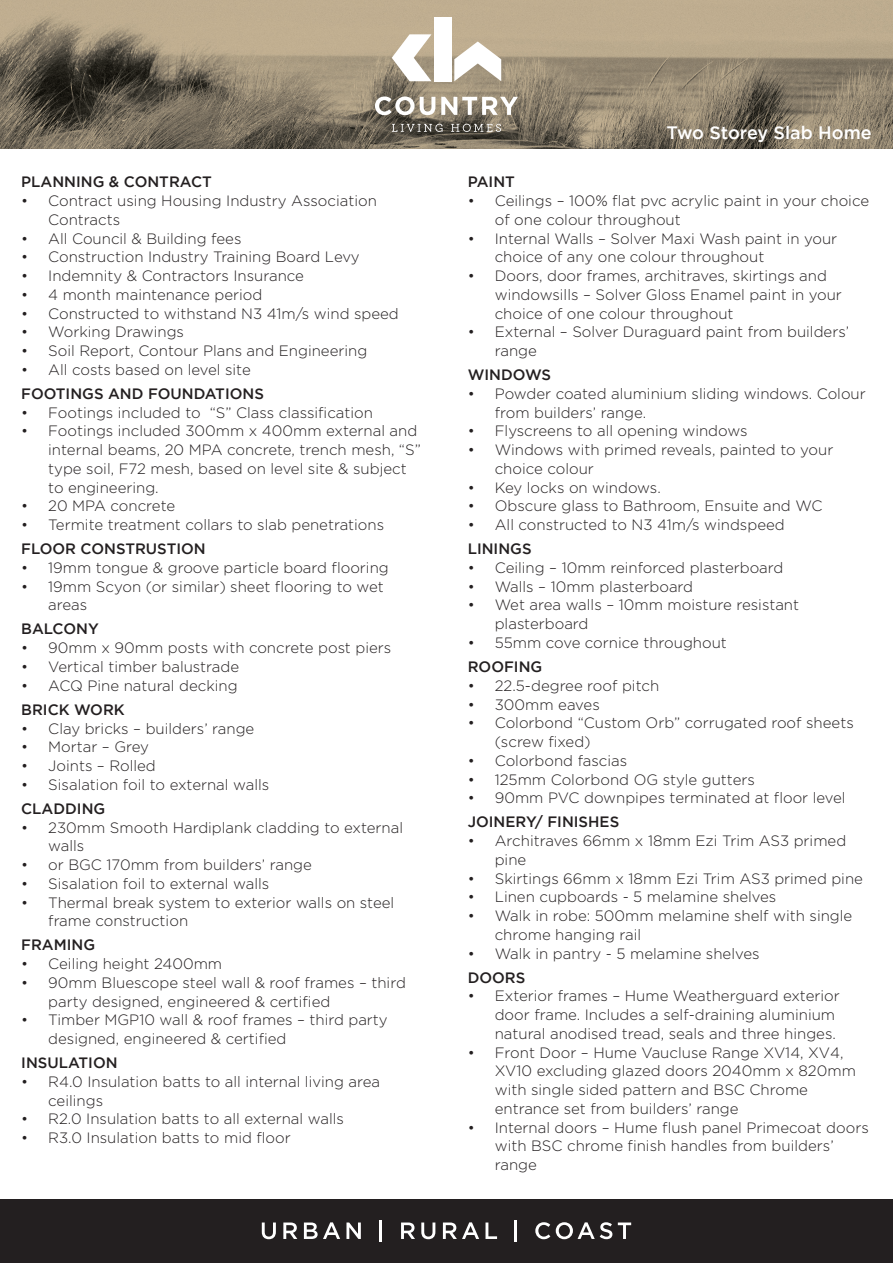
<style>
.page{position:relative;width:893px;height:1263px;background:#fff}
.page>*{position:absolute;margin:0;border:0;box-sizing:border-box;transform-origin:0 0}
.t1{font:500 18px "Gotham";color:#fff}
.t2{font:300 15px/18.8px "Gotham";color:#231f20}
.t3{font:500 15px "Gotham";color:#231f20}
</style>
<div class="page">
<img style="left:0;top:0;width:893px;height:149px">
<div style="left:0;top:1199px;width:893px;height:64px;background:#231f20"></div>
<svg style="left:262px;top:1222px;width:14px;height:17px"></svg>
<svg style="left:283px;top:1222px;width:14px;height:17px"></svg>
<svg style="left:304px;top:1222px;width:36px;height:17px"></svg>
<svg style="left:346px;top:1222px;width:15px;height:17px"></svg>
<hr style="left:380px;top:1220px;width:2px;height:22px;background:#fff">
<svg style="left:401px;top:1222px;width:14px;height:17px"></svg>
<svg style="left:421px;top:1222px;width:14px;height:17px"></svg>
<svg style="left:443px;top:1222px;width:36px;height:17px"></svg>
<svg style="left:485px;top:1222px;width:12px;height:17px"></svg>
<hr style="left:515px;top:1220px;width:2px;height:22px;background:#fff">
<svg style="left:535px;top:1222px;width:15px;height:17px"></svg>
<svg style="left:556px;top:1222px;width:56px;height:17px"></svg>
<svg style="left:618px;top:1222px;width:13px;height:17px"></svg>
<svg style="left:375px;top:96px;width:60px;height:19px"></svg>
<svg style="left:441px;top:97px;width:77px;height:18px"></svg>
<svg style="left:392px;top:124px;width:51px;height:8px"></svg>
<svg style="left:451px;top:124px;width:50px;height:8px"></svg>
<div style="left:434px;top:17px;width:18px;height:64px;background:#fff"></div>
<svg style="left:392px;top:34px;width:39px;height:47px"></svg>
<svg style="left:454px;top:41px;width:47px;height:40px"></svg>
<p class="t3" style="left:21px;top:174px;width:192px">PLANNING &amp; CONTRACT</p>
<p class="t2" style="left:48px;top:191px;width:330px;text-indent:-27px">• Contract using Housing Industry Association<br>Contracts</p>
<p class="t2" style="left:21px;top:229px;width:222px">• All Council &amp; Building fees</p>
<p class="t2" style="left:21px;top:248px;width:340px">• Construction Industry Training Board Levy</p>
<p class="t2" style="left:21px;top:266px;width:284px">• Indemnity &amp; Contractors Insurance</p>
<p class="t2" style="left:21px;top:285px;width:243px">• 4 month maintenance period</p>
<p class="t2" style="left:21px;top:304px;width:379px">• Constructed to withstand N3 41m/s wind speed</p>
<p class="t2" style="left:21px;top:323px;width:164px">• Working Drawings</p>
<p class="t2" style="left:21px;top:341px;width:348px">• Soil Report, Contour Plans and Engineering</p>
<p class="t2" style="left:21px;top:360px;width:231px">• All costs based on level site</p>
<p class="t3" style="left:21px;top:385px;width:244px">FOOTINGS AND FOUNDATIONS</p>
<p class="t2" style="left:21px;top:403px;width:353px">• Footings included to “S” Class classification</p>
<p class="t2" style="left:48px;top:422px;width:374px;text-indent:-27px">• Footings included 300mm x 400mm external and internal beams, 20 MPA concrete, trench mesh, “S” type soil, F72 mesh, based on level site &amp; subject to engineering.</p>
<p class="t2" style="left:21px;top:497px;width:155px">• 20 MPA concrete</p>
<p class="t2" style="left:21px;top:515px;width:364px">• Termite treatment collars to slab penetrations</p>
<p class="t3" style="left:21px;top:540px;width:186px">FLOOR CONSTRUSTION</p>
<p class="t2" style="left:21px;top:558px;width:369px">• 19mm tongue &amp; groove particle board flooring</p>
<p class="t2" style="left:48px;top:577px;width:337px;text-indent:-27px">• 19mm Scyon (or similar) sheet flooring to wet areas</p>
<p class="t3" style="left:21px;top:621px;width:79px">BALCONY</p>
<p class="t2" style="left:21px;top:638px;width:372px">• 90mm x 90mm posts with concrete post piers</p>
<p class="t2" style="left:21px;top:657px;width:219px">• Vertical timber balustrade</p>
<p class="t2" style="left:21px;top:676px;width:218px">• ACQ Pine natural decking</p>
<p class="t3" style="left:21px;top:701px;width:105px">BRICK WORK</p>
<p class="t2" style="left:21px;top:719px;width:235px">• Clay bricks – builders’ range</p>
<p class="t2" style="left:21px;top:737px;width:129px">• Mortar – Grey</p>
<p class="t2" style="left:21px;top:756px;width:136px">• Joints – Rolled</p>
<p class="t2" style="left:21px;top:775px;width:250px">• Sisalation foil to external walls</p>
<p class="t3" style="left:21px;top:800px;width:86px">CLADDING</p>
<p class="t2" style="left:48px;top:818px;width:356px;text-indent:-27px">• 230mm Smooth Hardiplank cladding to external walls</p>
<p class="t2" style="left:21px;top:855px;width:292px">• or BGC 170mm from builders’ range</p>
<p class="t2" style="left:21px;top:874px;width:250px">• Sisalation foil to external walls</p>
<p class="t2" style="left:48px;top:893px;width:348px;text-indent:-27px">• Thermal break system to exterior walls on steel frame construction</p>
<p class="t3" style="left:21px;top:936px;width:75px">FRAMING</p>
<p class="t2" style="left:21px;top:954px;width:202px">• Ceiling height 2400mm</p>
<p class="t2" style="left:48px;top:973px;width:359px;text-indent:-27px">• 90mm Bluescope steel wall &amp; roof frames – third party designed, engineered &amp; certified</p>
<p class="t2" style="left:48px;top:1010px;width:341px;text-indent:-27px">• Timber MGP10 wall &amp; roof frames – third party designed, engineered &amp; certified</p>
<p class="t3" style="left:21px;top:1054px;width:98px">INSULATION</p>
<p class="t2" style="left:48px;top:1072px;width:333px;text-indent:-27px">• R4.0 Insulation batts to all internal living area ceilings</p>
<p class="t2" style="left:21px;top:1109px;width:324px">• R2.0 Insulation batts to all external walls</p>
<p class="t2" style="left:21px;top:1128px;width:271px">• R3.0 Insulation batts to mid floor</p>
<p class="t1" style="left:667px;top:122px;width:207px">Two Storey Slab Home</p>
<p class="t3" style="left:468px;top:174px;width:49px">PAINT</p>
<p class="t2" style="left:495px;top:191px;width:376px;text-indent:-27px">• Ceilings – 100% flat pvc acrylic paint in your choice of one colour throughout</p>
<p class="t2" style="left:495px;top:229px;width:344px;text-indent:-27px">• Internal Walls – Solver Maxi Wash paint in your choice of any one colour throughout</p>
<p class="t2" style="left:495px;top:266px;width:349px;text-indent:-27px">• Doors, door frames, architraves, skirtings and windowsills – Solver Gloss Enamel paint in your choice of one colour throughout</p>
<p class="t2" style="left:495px;top:323px;width:356px;text-indent:-27px">• External – Solver Duraguard paint from builders’ range</p>
<p class="t3" style="left:468px;top:366px;width:85px">WINDOWS</p>
<p class="t2" style="left:495px;top:384px;width:373px;text-indent:-27px">• Powder coated aluminium sliding windows. Colour from builders’ range.</p>
<p class="t2" style="left:468px;top:422px;width:281px">• Flyscreens to all opening windows</p>
<p class="t2" style="left:495px;top:440px;width:340px;text-indent:-27px">• Windows with primed reveals, painted to your choice colour</p>
<p class="t2" style="left:468px;top:478px;width:195px">• Key locks on windows.</p>
<p class="t2" style="left:468px;top:497px;width:356px">• Obscure glass to Bathroom, Ensuite and WC</p>
<p class="t2" style="left:468px;top:515px;width:318px">• All constructed to N3 41m/s windspeed</p>
<p class="t3" style="left:468px;top:540px;width:65px">LININGS</p>
<p class="t2" style="left:468px;top:558px;width:317px">• Ceiling – 10mm reinforced plasterboard</p>
<p class="t2" style="left:468px;top:577px;width:227px">• Walls – 10mm plasterboard</p>
<p class="t2" style="left:495px;top:596px;width:306px;text-indent:-27px">• Wet area walls – 10mm moisture resistant plasterboard</p>
<p class="t2" style="left:468px;top:633px;width:261px">• 55mm cove cornice throughout</p>
<p class="t3" style="left:468px;top:658px;width:76px">ROOFING</p>
<p class="t2" style="left:468px;top:676px;width:193px">• 22.5-degree roof pitch</p>
<p class="t2" style="left:468px;top:695px;width:134px">• 300mm eaves</p>
<p class="t2" style="left:495px;top:713px;width:360px;text-indent:-27px">• Colorbond “Custom Orb” corrugated roof sheets (screw fixed)</p>
<p class="t2" style="left:468px;top:751px;width:161px">• Colorbond fascias</p>
<p class="t2" style="left:468px;top:770px;width:289px">• 125mm Colorbond OG style gutters</p>
<p class="t2" style="left:468px;top:788px;width:379px">• 90mm PVC downpipes terminated at floor level</p>
<p class="t3" style="left:468px;top:813px;width:153px">JOINERY/ FINISHES</p>
<p class="t2" style="left:495px;top:831px;width:353px;text-indent:-27px">• Architraves 66mm x 18mm Ezi Trim AS3 primed pine</p>
<p class="t2" style="left:468px;top:869px;width:397px">• Skirtings 66mm x 18mm Ezi Trim AS3 primed pine</p>
<p class="t2" style="left:468px;top:887px;width:310px">• Linen cupboards - 5 melamine shelves</p>
<p class="t2" style="left:495px;top:906px;width:359px;text-indent:-27px">• Walk in robe: 500mm melamine shelf with single chrome hanging rail</p>
<p class="t2" style="left:468px;top:944px;width:293px">• Walk in pantry - 5 melamine shelves</p>
<p class="t3" style="left:468px;top:969px;width:59px">DOORS</p>
<p class="t2" style="left:495px;top:986px;width:347px;text-indent:-27px">• Exterior frames – Hume Weatherguard exterior door frame. Includes a self-draining aluminium natural anodised tread, seals and three hinges.</p>
<p class="t2" style="left:495px;top:1043px;width:363px;text-indent:-27px">• Front Door – Hume Vaucluse Range XV14, XV4, XV10 excluding glazed doors 2040mm x 820mm with single sided pattern and BSC Chrome entrance set from builders’ range</p>
<p class="t2" style="left:495px;top:1118px;width:375px;text-indent:-27px">• Internal doors – Hume flush panel Primecoat doors with BSC chrome finish handles from builders’ range</p>
</div>
